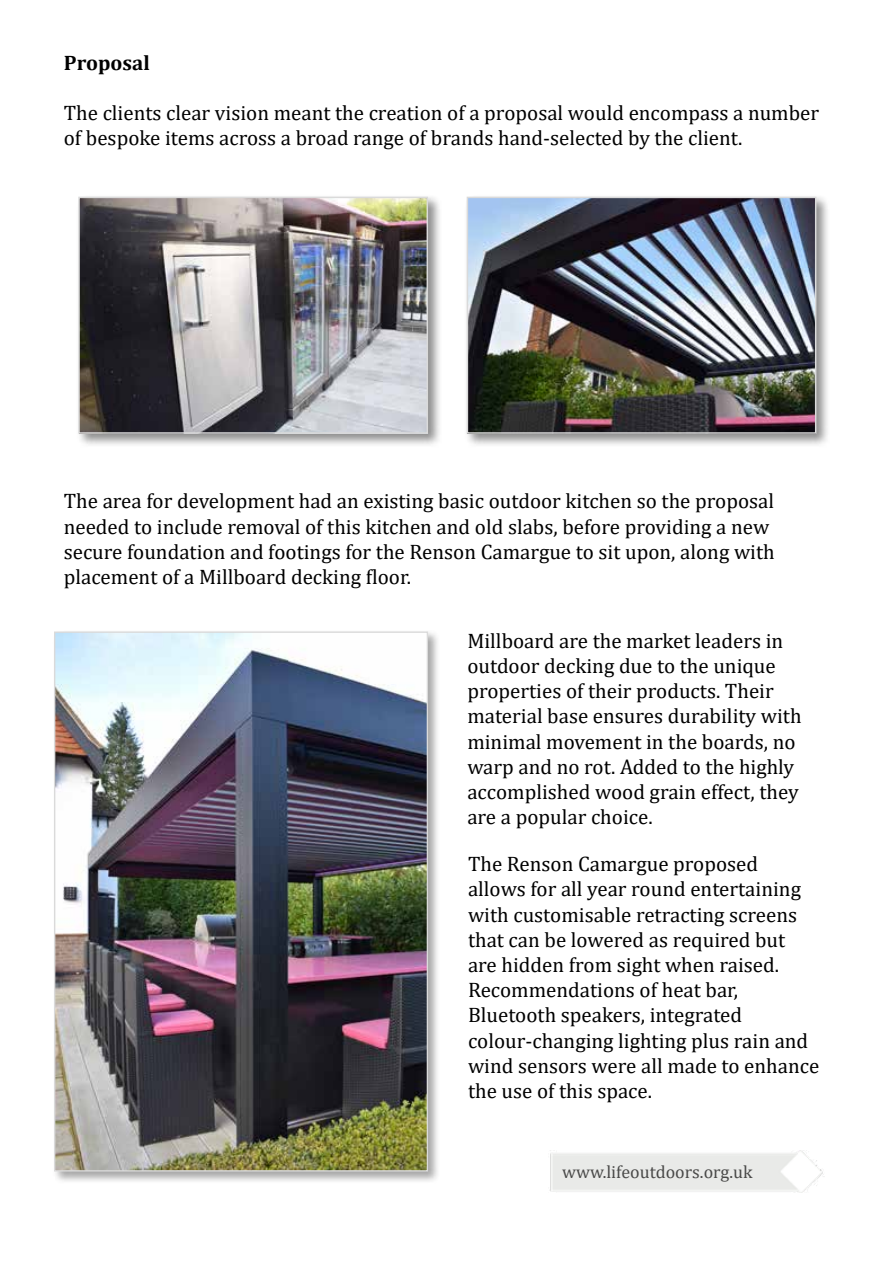
<style>
.page{position:relative;width:893px;height:1263px;background:#fff}
.page>*{position:absolute;margin:0;border:0;box-sizing:border-box;transform-origin:0 0}
.t1{font:21px/25.2px "Cambria";color:#000}
.t2{font:700 21px "Cambria";color:#000}
.t3{font:18px "Cambria";color:#4a4a49}
</style>
<div class="page">
<div style="left:76px;top:194px;width:367px;height:254px;background:#000;opacity:.45"></div>
<img style="left:81px;top:200px;width:344px;height:231px">
<div style="left:78px;top:197px;width:350px;height:237px;border:2px solid #dadada"></div>
<div style="left:52px;top:630px;width:389px;height:554px;background:#000;opacity:.35"></div>
<img style="left:56px;top:633px;width:370px;height:536px">
<img style="left:549px;top:1150px;width:276px;height:43px">
<div style="left:464px;top:194px;width:367px;height:254px;background:#000;opacity:.45"></div>
<img style="left:470px;top:200px;width:343px;height:231px">
<div style="left:467px;top:197px;width:349px;height:237px;border:2px solid #dadada"></div>
<p class="t2" style="left:64px;top:48px;width:88px">Proposal</p>
<p class="t1" style="left:64px;top:100px;width:757px">The clients clear vision meant the creation of a proposal would encompass a number of bespoke items across a broad range of brands hand-selected by the client.</p>
<p class="t1" style="left:64px;top:489px;width:712px">The area for development had an existing basic outdoor kitchen so the proposal needed to include removal of this kitchen and old slabs, before providing a new secure foundation and footings for the Renson Camargue to sit upon, along with placement of a Millboard decking floor.</p>
<p class="t1" style="left:467px;top:628px;width:336px">Millboard are the market leaders in outdoor decking due to the unique properties of their products. Their material base ensures durability with minimal movement in the boards, no warp and no rot. Added to the highly accomplished wood grain effect, they are a popular choice.</p>
<p class="t1" style="left:468px;top:851px;width:353px">The Renson Camargue proposed allows for all year round entertaining with customisable retracting screens that can be lowered as required but are hidden from sight when raised.<br>Recommendations of heat bar, Bluetooth speakers, integrated colour-changing lighting plus rain and wind sensors were all made to enhance the use of this space.</p>
<p class="t3" style="left:562px;top:1161px;width:192px">www.lifeoutdoors.org.uk</p>
</div>
